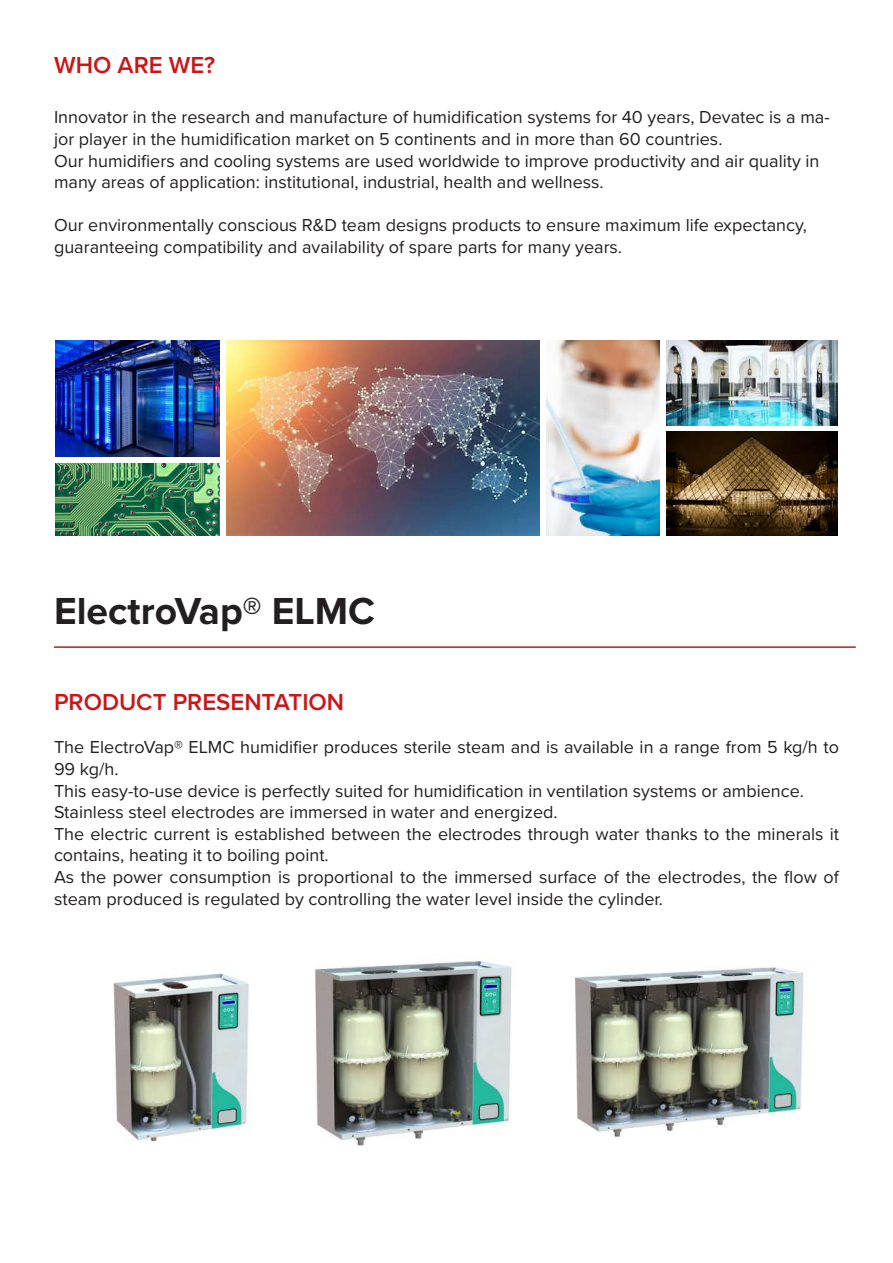
<style>
.page{position:relative;width:893px;height:1263px;background:#fff}
.page>*{position:absolute;margin:0;border:0;box-sizing:border-box;transform-origin:0 0}
.t1{font:700 39px "Proxima Nova";color:#231f20}
.t2{font:600 24px "Proxima Nova";color:#cc1517}
.t3{font:18px/21.6px "Proxima Nova";color:#231f20}
</style>
<div class="page">
<hr style="left:54px;top:646px;width:802px;height:2px;background:#cc1517">
<img style="left:226px;top:340px;width:313px;height:196px">
<img style="left:55px;top:463px;width:165px;height:73px">
<img style="left:667px;top:432px;width:170px;height:104px">
<img style="left:55px;top:340px;width:165px;height:116px">
<img style="left:546px;top:340px;width:113px;height:196px">
<img style="left:666px;top:340px;width:171px;height:86px">
<img style="left:113px;top:973px;width:136px;height:169px">
<img style="left:314px;top:961px;width:198px;height:185px">
<img style="left:575px;top:966px;width:229px;height:172px">
<h2 class="t2" style="left:54px;top:47px;width:163px">WHO ARE WE?</h2>
<p class="t3" style="left:54px;top:106px;width:777px">Innovator in the research and manufacture of humidification systems for 40 years, Devatec is a ma&shy;jor player in the humidification market on 5 continents and in more than 60 countries.<br>Our humidifiers and cooling systems are used worldwide to improve productivity and air quality in many areas of application: institutional, industrial, health and wellness.</p>
<p class="t3" style="left:54px;top:214px;width:754px">Our environmentally conscious R&amp;D team designs products to ensure maximum life expectancy, guaranteeing compatibility and availability of spare parts for many years.</p>
<h1 class="t1" style="left:54px;top:582px;width:323px">ElectroVap® ELMC</h1>
<h2 class="t2" style="left:54px;top:684px;width:292px">PRODUCT PRESENTATION</h2>
<p class="t3" style="left:54px;top:736px;width:786px">The ElectroVap® ELMC humidifier produces sterile steam and is available in a range from 5 kg/h to 99 kg/h.<br>This easy-to-use device is perfectly suited for humidification in ventilation systems or ambience.<br>Stainless steel electrodes are immersed in water and energized.<br>The electric current is established between the electrodes through water thanks to the minerals it contains, heating it to boiling point.<br>As the power consumption is proportional to the immersed surface of the electrodes, the flow of steam produced is regulated by controlling the water level inside the cylinder.</p>
</div>
